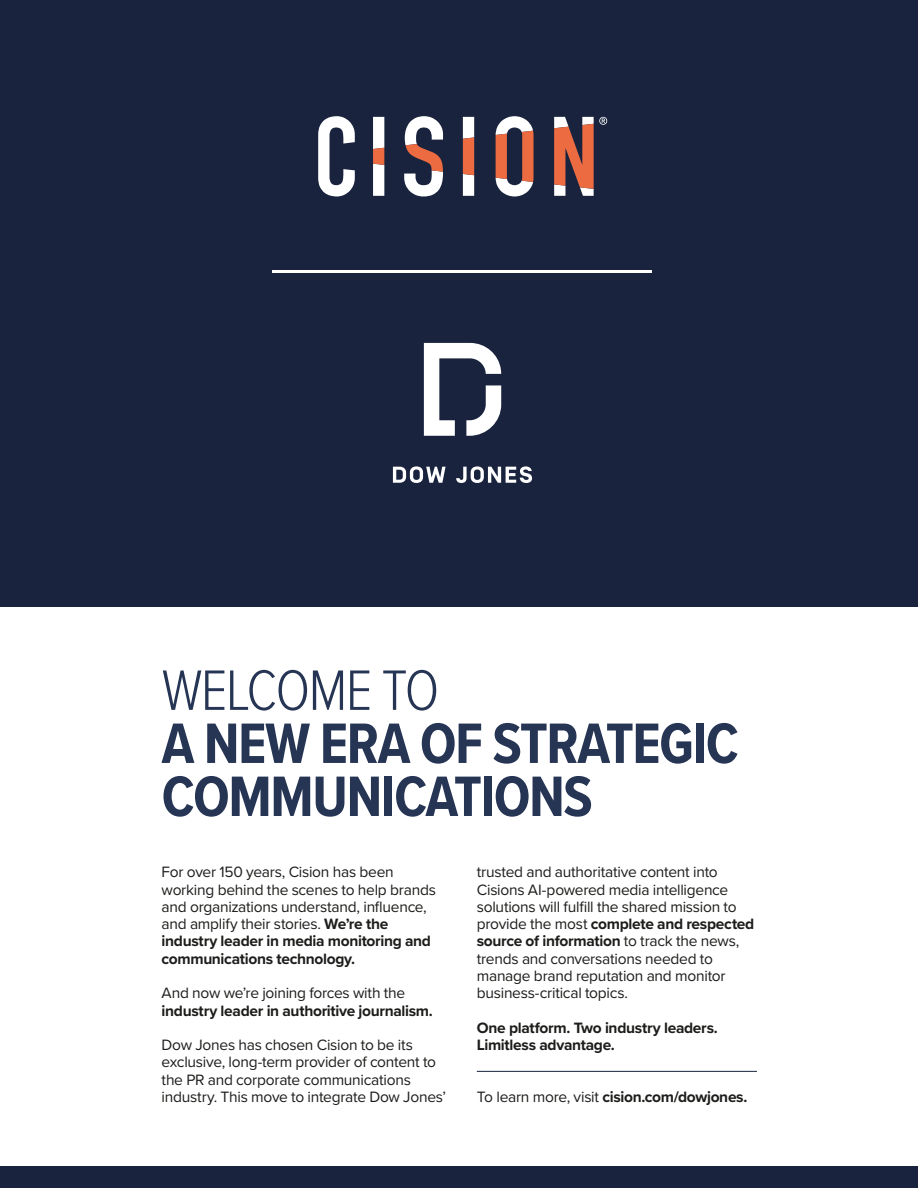
<style>
.page{position:relative;width:918px;height:1188px;background:#fff}
.page>*{position:absolute;margin:0;border:0;box-sizing:border-box;transform-origin:0 0}
.t1{font:700 59.1px/53.1px "Proxima Nova Cond";letter-spacing:-.025em;color:#273555}
.t2{font:300 59.1px "Proxima Nova Cond";letter-spacing:-.03em;color:#273555}
.t3{font:15.6px/17.2px "Proxima Nova";letter-spacing:-.015em;color:#1d1d1b}
.t4{font:700 15.6px/17.2px "Proxima Nova";letter-spacing:-.02em;color:#1d1d1b}
.s1{font-weight:700}
.s2{font-weight:400}
</style>
<div class="page">
<div style="left:0;top:0;width:918px;height:606px;background:#19233e"></div>
<div style="left:0;top:1166px;width:918px;height:22px;background:#19233e"></div>
<svg style="left:373px;top:117px;width:11px;height:79px"></svg>
<svg style="left:404px;top:116px;width:39px;height:80px"></svg>
<svg style="left:463px;top:117px;width:11px;height:79px"></svg>
<svg style="left:496px;top:116px;width:38px;height:80px"></svg>
<svg style="left:318px;top:116px;width:37px;height:80px"></svg>
<svg style="left:554px;top:117px;width:53px;height:79px"></svg>
<svg style="left:393px;top:466px;width:53px;height:17px"></svg>
<svg style="left:456px;top:466px;width:76px;height:17px"></svg>
<svg style="left:424px;top:343px;width:77px;height:93px"></svg>
<hr style="left:273px;top:270px;width:379px;height:2px;background:#fff">
<hr style="left:477px;top:1071px;width:280px;height:1px;background:#17233d">
<h1 class="t2" style="left:162px;top:647px;width:279px">WELCOME TO</h1>
<h1 class="t1" style="left:162px;top:715px;width:579px">A NEW ERA OF STRATEGIC<br>COMMUNICATIONS</h1>
<p class="t3" style="left:162px;top:863px;width:276px">For over 150 years, Cision has been working behind the scenes to help brands and organizations understand, influence, and amplify their stories. <span class="s1">We’re the industry leader in media monitoring and communications technology.</span></p>
<p class="t3" style="left:162px;top:984px;width:245px">And now we’re joining forces with the</p>
<p class="t4" style="left:162px;top:1001px;width:273px">industry leader in authoritive journalism.</p>
<p class="t3" style="left:162px;top:1036px;width:286px">Dow Jones has chosen Cision to be its exclusive, long-term provider of content to the PR and corporate communications industry. This move to integrate Dow Jones’</p>
<p class="t3" style="left:477px;top:863px;width:279px">trusted and authoritative content into Cisions AI-powered media intelligence solutions will fulfill the shared mission to provide the most <span class="s1">complete and respected source of information</span> to track the news, trends and conversations needed to manage brand reputation and monitor business-critical topics.</p>
<p class="t4" style="left:477px;top:1019px;width:243px">One platform. Two industry leaders.<br>Limitless advantage.</p>
<p class="t4" style="left:477px;top:1088px;width:272px"><span class="s2">To learn more, visit</span> cision.com/dowjones.</p>
</div>
